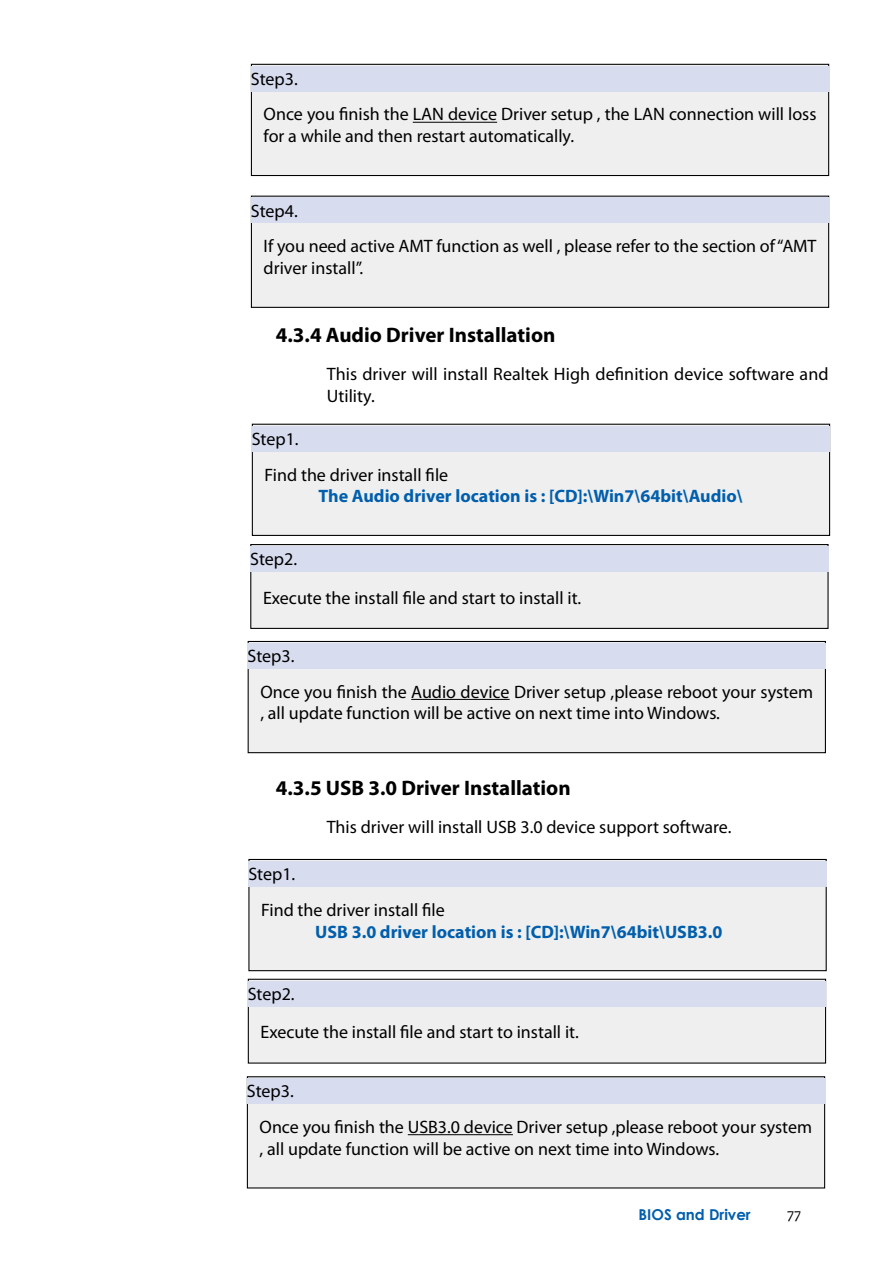
<style>
.page{position:relative;width:893px;height:1263px;background:#fff}
.page>*{position:absolute;margin:0;border:0;box-sizing:border-box;transform-origin:0 0}
.t1{font:700 21px "Myriad Pro";color:#000}
.t2{font:18px/35.7px "Myriad Pro";color:#000}
.t3{font:700 18px "Myriad Pro";color:#005ead}
.t4{font:700 15px "Century Gothic";color:#005ead}
.t5{font:15px "Candara";color:#000}
</style>
<div class="page">
<div style="left:251px;top:64px;width:578px;height:112px;background:#efefef"></div>
<div style="left:251px;top:64px;width:578px;height:112px;border:1px solid #000"></div>
<div style="left:251px;top:66px;width:578px;height:25px;background:#d7dcef"></div>
<hr style="left:413px;top:122px;width:84px;height:1px;background:#000">
<div style="left:251px;top:196px;width:578px;height:111px;background:#efefef"></div>
<div style="left:251px;top:196px;width:578px;height:112px;border:1px solid #000"></div>
<div style="left:251px;top:198px;width:578px;height:25px;background:#d7dcef"></div>
<div style="left:252px;top:424px;width:578px;height:111px;background:#efefef"></div>
<div style="left:252px;top:424px;width:578px;height:112px;border:1px solid #000"></div>
<div style="left:252px;top:426px;width:578px;height:25px;background:#d7dcef"></div>
<div style="left:251px;top:545px;width:577px;height:83px;background:#efefef"></div>
<div style="left:250px;top:544px;width:579px;height:85px;border:1px solid #000"></div>
<div style="left:250px;top:546px;width:579px;height:26px;background:#d7dcef"></div>
<div style="left:248px;top:641px;width:577px;height:112px;background:#efefef"></div>
<div style="left:248px;top:641px;width:578px;height:112px;border:1px solid #000"></div>
<div style="left:248px;top:643px;width:578px;height:26px;background:#d7dcef"></div>
<hr style="left:411px;top:699px;width:99px;height:1px;background:#000">
<div style="left:249px;top:859px;width:577px;height:112px;background:#efefef"></div>
<div style="left:248px;top:859px;width:579px;height:112px;border:1px solid #000"></div>
<div style="left:248px;top:861px;width:579px;height:25px;background:#d7dcef"></div>
<div style="left:248px;top:979px;width:578px;height:84px;background:#efefef"></div>
<div style="left:248px;top:979px;width:578px;height:84px;border:1px solid #000"></div>
<div style="left:248px;top:981px;width:578px;height:25px;background:#d7dcef"></div>
<div style="left:247px;top:1077px;width:578px;height:111px;background:#efefef"></div>
<div style="left:247px;top:1076px;width:578px;height:112px;border:1px solid #000"></div>
<div style="left:247px;top:1078px;width:578px;height:26px;background:#d7dcef"></div>
<hr style="left:408px;top:1134px;width:105px;height:1px;background:#000">
<p class="t2" style="left:264px;top:61px;width:554px;text-indent:-13px">Step3.<br>Once you finish the LAN device Driver setup , the LAN connection will loss</p>
<p class="t2" style="left:264px;top:118px;width:312px">for a while and then restart automatically.</p>
<p class="t2" style="left:264px;top:192px;width:554px;text-indent:-13px">Step4.<br>If you need active AMT function as well , please refer to the section of “AMT</p>
<p class="t2" style="left:264px;top:250px;width:101px">driver install”.</p>
<p class="t1" style="left:276px;top:321px;width:281px">4.3.4 Audio Driver Installation</p>
<p class="t2" style="left:327px;top:363px;width:503px;line-height:21.6px">This driver will install Realtek High definition device software and<br>Utility.</p>
<p class="t2" style="left:252px;top:420px;width:48px">Step1.</p>
<p class="t2" style="left:265px;top:457px;width:185px">Find the driver install file</p>
<p class="t3" style="left:319px;top:485px;width:426px">The Audio driver location is : [CD]:\Win7\64bit\Audio\</p>
<p class="t2" style="left:250px;top:541px;width:48px">Step2.</p>
<p class="t2" style="left:263px;top:580px;width:320px">Execute the install file and start to install it.</p>
<p class="t2" style="left:260px;top:638px;width:554px;text-indent:-13px">Step3.<br>Once you finish the Audio device Driver setup ,please reboot your system</p>
<p class="t2" style="left:260px;top:695px;width:461px">, all update function will be active on next time into Windows.</p>
<p class="t1" style="left:276px;top:774px;width:296px">4.3.5 USB 3.0 Driver Installation</p>
<p class="t2" style="left:327px;top:809px;width:406px">This driver will install USB 3.0 device support software.</p>
<p class="t2" style="left:248px;top:856px;width:48px">Step1.</p>
<p class="t2" style="left:261px;top:892px;width:185px">Find the driver install file</p>
<p class="t3" style="left:315px;top:920px;width:409px">USB 3.0 driver location is : [CD]:\Win7\64bit\USB3.0</p>
<p class="t2" style="left:248px;top:975px;width:48px">Step2.</p>
<p class="t2" style="left:261px;top:1014px;width:320px">Execute the install file and start to install it.</p>
<p class="t2" style="left:260px;top:1073px;width:554px;text-indent:-13px">Step3.<br>Once you finish the USB3.0 device Driver setup ,please reboot your system</p>
<p class="t2" style="left:260px;top:1130px;width:461px">, all update function will be active on next time into Windows.</p>
<p class="t4" style="left:638px;top:1203px;width:114px">BIOS and Driver</p>
<p class="t5" style="left:787px;top:1205px;width:16px">77</p>
</div>
